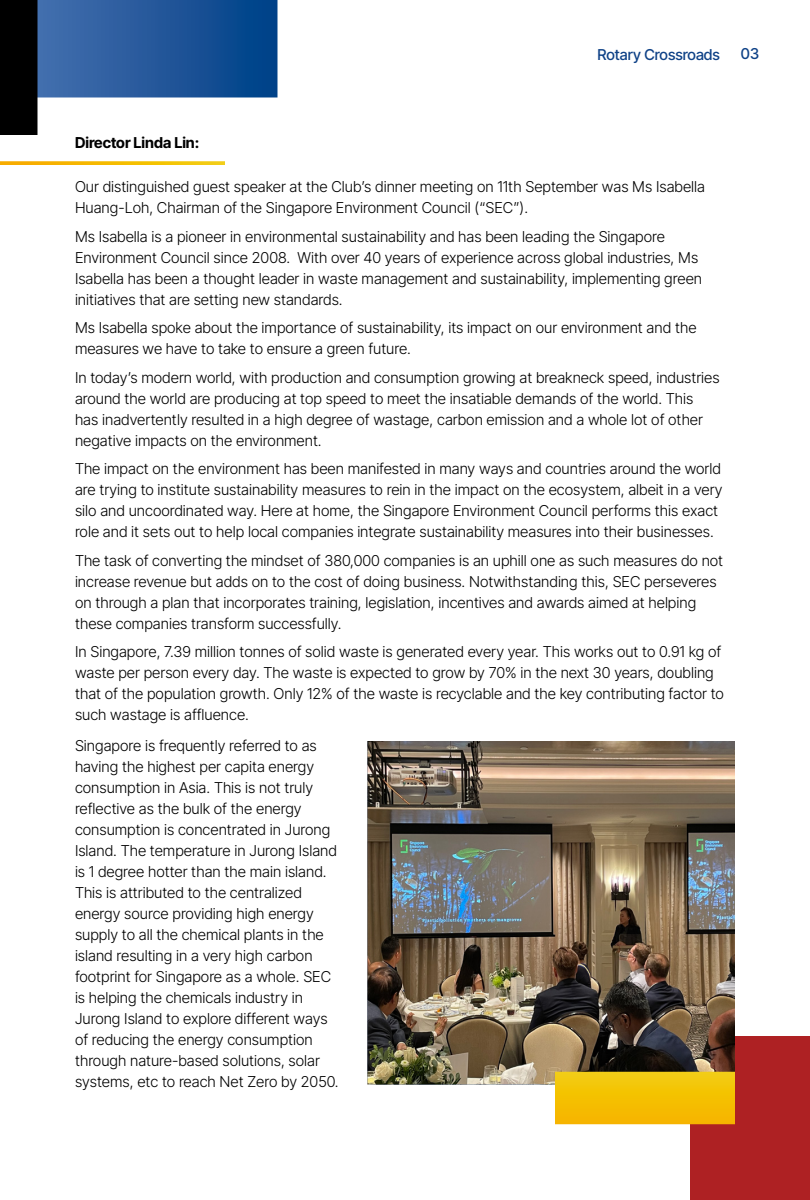
<style>
.page{position:relative;width:810px;height:1200px;background:#fff}
.page>*{position:absolute;margin:0;border:0;box-sizing:border-box;transform-origin:0 0}
.t1{font:300 15px/21px "Inter Tight";color:#000}
.t2{font:500 15px "Inter Tight";color:#0f4287}
.t3{font:700 15px "Inter Tight";color:#000}
</style>
<div class="page">
<div style="left:690px;top:1036px;width:120px;height:164px;background:#ae2123"></div>
<svg style="left:0;top:0;width:278px;height:135px"></svg>
<svg style="left:0;top:161px;width:225px;height:4px"></svg>
<img style="left:367px;top:741px;width:368px;height:343px">
<svg style="left:555px;top:1072px;width:180px;height:52px;background:#f4c005"></svg>
<p class="t3" style="left:75px;top:131px;width:126px">Director Linda Lin:</p>
<p class="t2" style="left:598px;top:44px;width:124px">Rotary Crossroads</p>
<p class="t2" style="left:741px;top:43px;width:20px">03</p>
<p class="t1" style="left:75px;top:176px;width:632px">Our distinguished guest speaker at the Club’s dinner meeting on 11th September was Ms Isabella<br>Huang-Loh, Chairman of the Singapore Environment Council (“SEC”).</p>
<p class="t1" style="left:75px;top:226px;width:629px">Ms Isabella is a pioneer in environmental sustainability and has been leading the Singapore Environment Council since 2008. With over 40 years of experience across global industries, Ms Isabella has been a thought leader in waste management and sustainability, implementing green initiatives that are setting new standards.</p>
<p class="t1" style="left:75px;top:317px;width:623px">Ms Isabella spoke about the importance of sustainability, its impact on our environment and the measures we have to take to ensure a green future.</p>
<p class="t1" style="left:75px;top:367px;width:646px">In today’s modern world, with production and consumption growing at breakneck speed, industries around the world are producing at top speed to meet the insatiable demands of the world. This has inadvertently resulted in a high degree of wastage, carbon emission and a whole lot of other negative impacts on the environment.</p>
<p class="t1" style="left:75px;top:458px;width:649px">The impact on the environment has been manifested in many ways and countries around the world are trying to institute sustainability measures to rein in the impact on the ecosystem, albeit in a very silo and uncoordinated way. Here at home, the Singapore Environment Council performs this exact role and it sets out to help local companies integrate sustainability measures into their businesses.</p>
<p class="t1" style="left:75px;top:550px;width:650px">The task of converting the mindset of 380,000 companies is an uphill one as such measures do not increase revenue but adds on to the cost of doing business. Notwithstanding this, SEC perseveres on through a plan that incorporates training, legislation, incentives and awards aimed at helping these companies transform successfully.</p>
<p class="t1" style="left:75px;top:641px;width:651px">In Singapore, 7.39 million tonnes of solid waste is generated every year. This works out to 0.91 kg of waste per person every day. The waste is expected to grow by 70% in the next 30 years, doubling that of the population growth. Only 12% of the waste is recyclable and the key contributing factor to such wastage is affluence.</p>
<p class="t1" style="left:75px;top:735px;width:265px">Singapore is frequently referred to as having the highest per capita energy consumption in Asia. This is not truly reflective as the bulk of the energy consumption is concentrated in Jurong Island. The temperature in Jurong Island is 1 degree hotter than the main island.<br>This is attributed to the centralized energy source providing high energy supply to all the chemical plants in the island resulting in a very high carbon footprint for Singapore as a whole. SEC is helping the chemicals industry in Jurong Island to explore different ways of reducing the energy consumption through nature-based solutions, solar systems, etc to reach Net Zero by 2050.</p>
</div>
